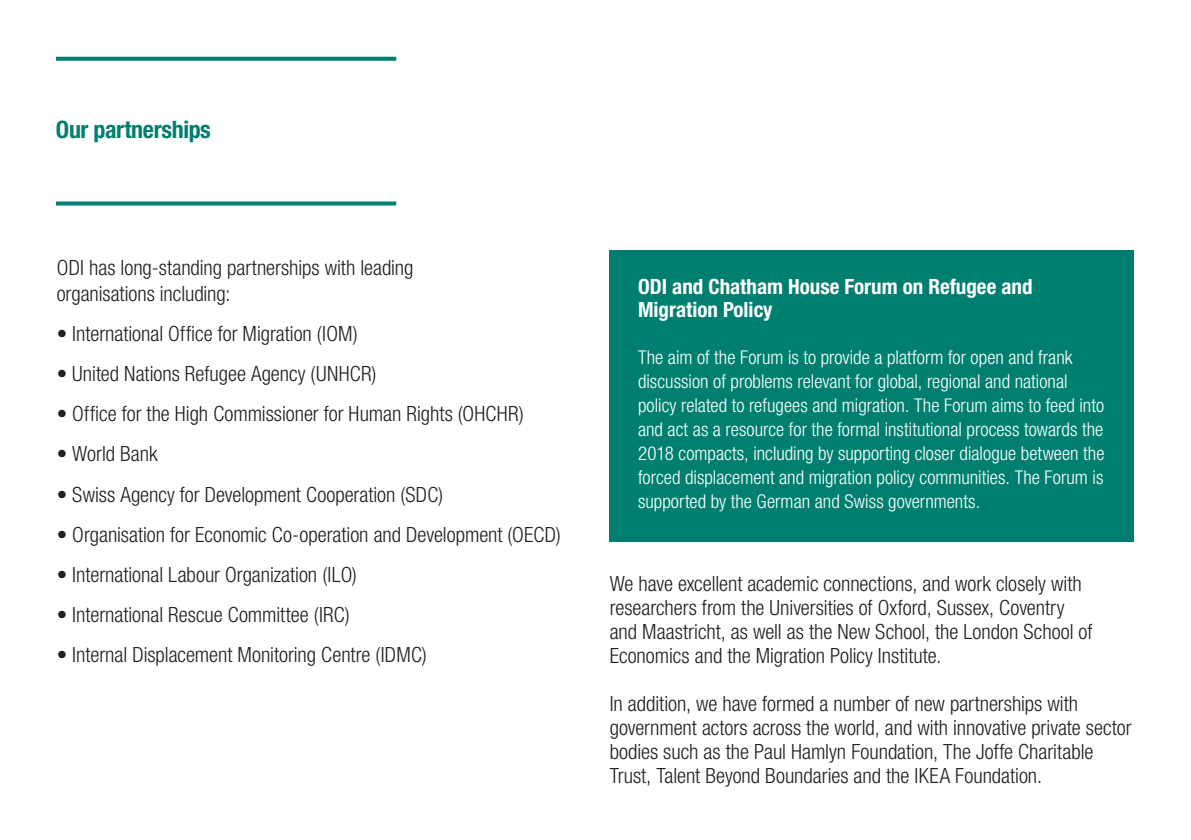
<style>
.page{position:relative;width:1191px;height:840px;background:#fff}
.page>*{position:absolute;margin:0;border:0;box-sizing:border-box;transform-origin:0 0}
.Heading_1{font:700 condensed 24px "Helvetica Neue LT Std";letter-spacing:-.015em;color:#007f71}
.Sans_body{font:300 condensed 21px/24px "Helvetica Neue LT Std";color:#231f20}
.Box_title{font:700 condensed 21px/23px "Helvetica Neue LT Std";color:#fff}
.Sans_body-2{font:300 condensed 19px/24px "Helvetica Neue LT Std";color:#fff}
</style>
<div class="page">
<svg style="left:56px;top:57px;width:340px;height:4px"></svg>
<svg style="left:56px;top:201px;width:340px;height:4px"></svg>
<div style="left:609px;top:250px;width:525px;height:291px;background:#007f71"></div>
<p class="Heading_1" style="left:56px;top:114px;width:156px">Our partnerships</p>
<p class="Sans_body" style="left:57px;top:254px;width:358px;line-height:26px">ODI has long-standing partnerships with leading organisations including:</p>
<p class="Sans_body" style="left:57px;top:321px;width:303px">• International Office for Migration (IOM)</p>
<p class="Sans_body" style="left:57px;top:361px;width:321px">• United Nations Refugee Agency (UNHCR)</p>
<p class="Sans_body" style="left:57px;top:401px;width:468px">• Office for the High Commissioner for Human Rights (OHCHR)</p>
<p class="Sans_body" style="left:57px;top:441px;width:102px">• World Bank</p>
<p class="Sans_body" style="left:57px;top:481px;width:388px">• Swiss Agency for Development Cooperation (SDC)</p>
<p class="Sans_body" style="left:57px;top:521px;width:505px">• Organisation for Economic Co-operation and Development (OECD)</p>
<p class="Sans_body" style="left:57px;top:561px;width:302px">• International Labour Organization (ILO)</p>
<p class="Sans_body" style="left:57px;top:601px;width:294px">• International Rescue Committee (IRC)</p>
<p class="Sans_body" style="left:57px;top:641px;width:372px">• Internal Displacement Monitoring Centre (IDMC)</p>
<p class="Box_title" style="left:638px;top:274px;width:396px">ODI and Chatham House Forum on Refugee and<br>Migration Policy</p>
<p class="Sans_body-2" style="left:638px;top:345px;width:468px">The aim of the Forum is to provide a platform for open and frank discussion of problems relevant for global, regional and national policy related to refugees and migration. The Forum aims to feed into and act as a resource for the formal institutional process towards the 2018 compacts, including by supporting closer dialogue between the forced displacement and migration policy communities. The Forum is supported by the German and Swiss governments.</p>
<p class="Sans_body" style="left:609px;top:571px;width:484px">We have excellent academic connections, and work closely with researchers from the Universities of Oxford, Sussex, Coventry and Maastricht, as well as the New School, the London School of Economics and the Migration Policy Institute.</p>
<p class="Sans_body" style="left:609px;top:691px;width:523px">In addition, we have formed a number of new partnerships with government actors across the world, and with innovative private sector bodies such as the Paul Hamlyn Foundation, The Joffe Charitable Trust, Talent Beyond Boundaries and the IKEA Foundation.</p>
</div>
